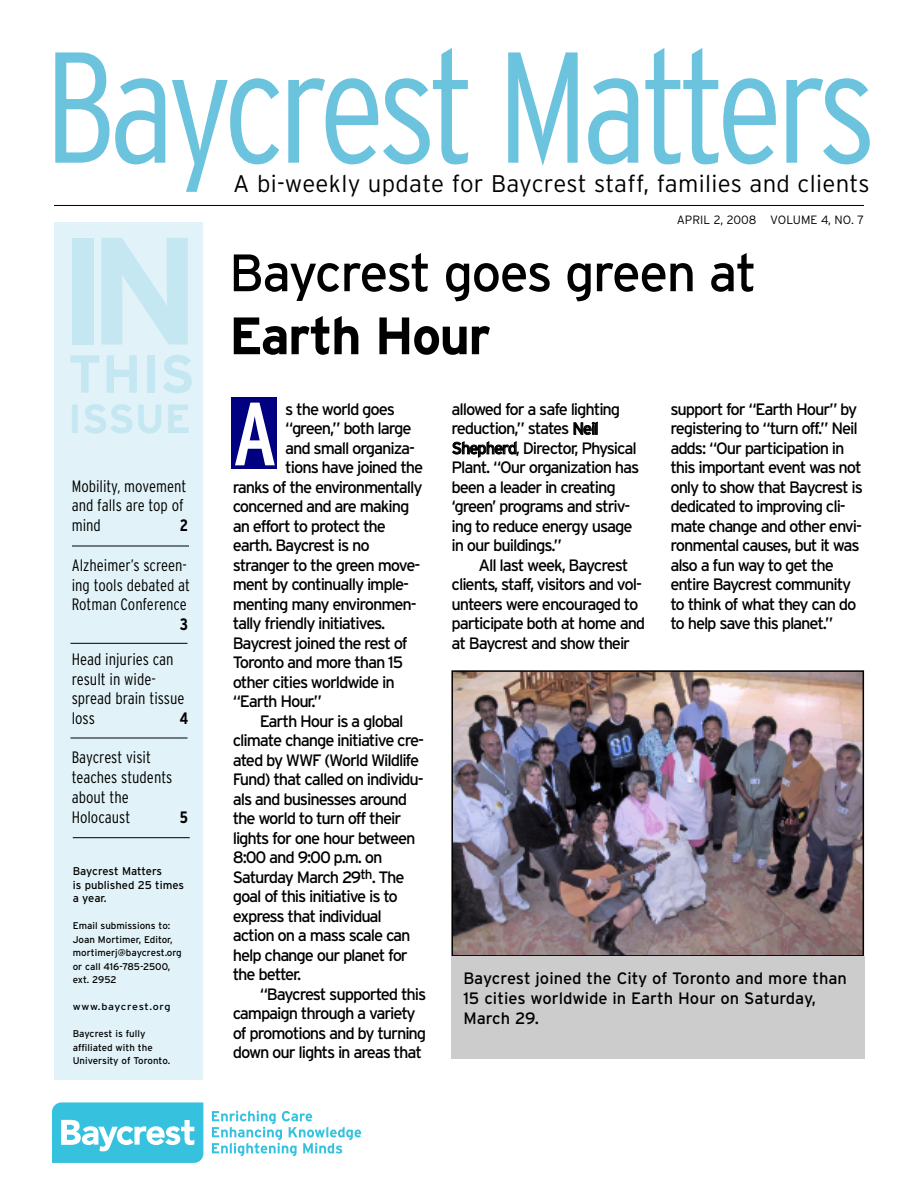
<style>
.page{position:relative;width:918px;height:1188px;background:#fff}
.page>*{position:absolute;margin:0;border:0;box-sizing:border-box;transform-origin:0 0}
.t1{font:300 condensed 157.5px "Interstate";letter-spacing:-.05em;color:#6bc3de}
.t2{font:700 152.4px "Interstate";color:#c4e7f2}
.t3{font:condensed 89.55px "Interstate";color:#fff}
.t4{font:700 53.4px "Interstate";color:#c4e7f2}
.t5{font:52.5px "Interstate";letter-spacing:-.045em;color:#000}
.t6{font:700 52.5px "Interstate";letter-spacing:-.035em;color:#000}
.t7{font:700 40.65px "Interstate";color:#c4e7f2}
.t8{font:300 24px "Interstate";letter-spacing:.015em;color:#000}
.t9{font:16.5px/19.5px "Interstate";letter-spacing:-.065em;color:#000}
.t10{font:300 condensed 16.5px/19.8px "Interstate";color:#000}
.t11{font:16.5px/19.8px "Interstate";color:#000}
.t12{font:700 condensed 16.5px "Interstate";color:#000}
.t13{font:300 12px "Interstate";color:#000}
.t14{font:11.25px/13.5px "Interstate";color:#000}
.t15{font:9.75px/13.5px "Interstate";color:#000}
.t16{font:9.75px "Interstate";letter-spacing:.055em;color:#000;scale:1.1 1}
</style>
<div class="page">
<div style="left:231px;top:397px;width:46px;height:72px;background:#000080"></div>
<div style="left:54px;top:223px;width:148px;height:857px;background:#e1f3f8"></div>
<hr style="left:54px;top:205px;width:810px;height:1px;background:#000">
<hr style="left:73px;top:837px;width:117px;height:1px;background:#000">
<hr style="left:70px;top:738px;width:118px;height:1px;background:#000">
<hr style="left:70px;top:643px;width:118px;height:1px;background:#000">
<svg style="left:52px;top:1102px;width:151px;height:61px"></svg>
<svg style="left:212px;top:1111px;width:149px;height:45px"></svg>
<img style="left:454px;top:673px;width:407px;height:281px">
<div style="left:451px;top:670px;width:413px;height:287px;border:2px solid #000"></div>
<hr style="left:72px;top:546px;width:117px;height:1px;background:#000">
<div style="left:452px;top:956px;width:413px;height:103px;background:#ccc"></div>
<h1 class="t1" style="left:44px;top:16px;width:834px">Baycrest Matters</h1>
<h3 class="t8" style="left:233px;top:170px;width:638px">A bi-weekly update for Baycrest staff, families and clients</h3>
<p class="t13" style="left:677px;top:213px;width:189px">APRIL 2, 2008 VOLUME 4, NO. 7</p>
<h2 class="t2" style="left:57px;top:203px;width:146px">IN</h2>
<h3 class="t4" style="left:68px;top:343px;width:128px">THIS</h3>
<h3 class="t7" style="left:68px;top:396px;width:125px">ISSUE</h3>
<p class="t10" style="left:72px;top:476px;width:116px">Mobility, movement and falls are top of mind</p>
<p class="t12" style="left:180px;top:516px;width:10px">2</p>
<p class="t10" style="left:72px;top:555px;width:120px">Alzheimer’s screen&shy;ing tools debated at<br>Rotman Conference</p>
<p class="t12" style="left:180px;top:615px;width:10px">3</p>
<p class="t10" style="left:72px;top:649px;width:114px">Head injuries can result in wide&shy;spread brain tissue loss</p>
<p class="t12" style="left:180px;top:709px;width:10px">4</p>
<p class="t10" style="left:72px;top:748px;width:102px">Baycrest visit teaches students about the<br>Holocaust</p>
<p class="t12" style="left:180px;top:807px;width:10px">5</p>
<p class="t14" style="left:73px;top:865px;width:113px">Baycrest Matters<br>is published 25 times a year.</p>
<p class="t15" style="left:73px;top:919px;width:111px">Email submissions to:<br>Joan Mortimer, Editor, mortimerj@baycrest.org or call 416-785-2500, ext. 2952</p>
<p class="t16" style="left:73px;top:1001px;width:90px">www.baycrest.org</p>
<p class="t15" style="left:73px;top:1027px;width:99px">Baycrest is fully affiliated with the<br>University of Toronto.</p>
<h3 class="t5" style="left:229px;top:242px;width:529px">Baycrest goes green at</h3>
<h3 class="t6" style="left:229px;top:305px;width:263px">Earth Hour</h3>
<h3 class="t3" style="left:233px;top:382px;width:46px">A</h3>
<p class="t9" style="left:285px;top:400px;width:111px">s the world goes</p>
<p class="t9" style="left:285px;top:419px;width:128px">“green,” both large</p>
<p class="t9" style="left:285px;top:439px;width:131px">and small organiza-</p>
<p class="t9" style="left:285px;top:458px;width:140px">tions have joined the</p>
<p class="t9" style="left:233px;top:478px;width:191px">ranks of the environmentally</p>
<p class="t9" style="left:233px;top:497px;width:178px">concerned and are making</p>
<p class="t9" style="left:233px;top:517px;width:155px">an effort to protect the</p>
<p class="t9" style="left:233px;top:536px;width:138px">earth. Baycrest is no</p>
<p class="t9" style="left:233px;top:556px;width:189px">stranger to the green move-</p>
<p class="t9" style="left:233px;top:575px;width:178px">ment by continually imple-</p>
<p class="t9" style="left:233px;top:595px;width:186px">menting many environmen-</p>
<p class="t9" style="left:233px;top:614px;width:154px">tally friendly initiatives.</p>
<p class="t9" style="left:233px;top:634px;width:177px">Baycrest joined the rest of</p>
<p class="t9" style="left:233px;top:653px;width:172px">Toronto and more than 15</p>
<p class="t9" style="left:233px;top:673px;width:164px">other cities worldwide in</p>
<p class="t9" style="left:233px;top:692px;width:91px">“Earth Hour.”</p>
<p class="t9" style="left:260px;top:712px;width:145px">Earth Hour is a global</p>
<p class="t9" style="left:233px;top:731px;width:193px">climate change initiative cre-</p>
<p class="t9" style="left:233px;top:751px;width:188px">ated by WWF (World Wildlife</p>
<p class="t9" style="left:233px;top:770px;width:193px">Fund) that called on individu-</p>
<p class="t9" style="left:233px;top:790px;width:176px">als and businesses around</p>
<p class="t9" style="left:233px;top:809px;width:170px">the world to turn off their</p>
<p class="t9" style="left:233px;top:829px;width:184px">lights for one hour between</p>
<p class="t9" style="left:233px;top:848px;width:151px">8:00 and 9:00 p.m. on</p>
<p class="t9" style="left:233px;top:868px;width:174px">Saturday March 29<sup>th</sup>. The</p>
<p class="t9" style="left:233px;top:887px;width:167px">goal of this initiative is to</p>
<p class="t9" style="left:233px;top:907px;width:151px">express that individual</p>
<p class="t9" style="left:233px;top:926px;width:179px">action on a mass scale can</p>
<p class="t9" style="left:233px;top:946px;width:177px">help change our planet for</p>
<p class="t9" style="left:233px;top:965px;width:70px">the better.</p>
<p class="t9" style="left:260px;top:985px;width:168px">“Baycrest supported this</p>
<p class="t9" style="left:233px;top:1004px;width:185px">campaign through a variety</p>
<p class="t9" style="left:233px;top:1024px;width:195px">of promotions and by turning</p>
<p class="t9" style="left:233px;top:1043px;width:191px">down our lights in areas that</p>
<p class="t9" style="left:452px;top:400px;width:189px">allowed for a safe lighting reduction,” states Neil<br>Shepherd, Director, Physical<br>Plant. “Our organization has been a leader in creating ‘green’ programs and striv&shy;ing to reduce energy usage in our buildings.”</p>
<p class="t9" style="left:452px;top:556px;width:195px;text-indent:27px">All last week, Baycrest clients, staff, visitors and vol&shy;unteers were encouraged to participate both at home and at Baycrest and show their</p>
<p class="t9" style="left:670px;top:400px;width:194px">support for “Earth Hour” by registering to “turn off.” Neil adds: “Our participation in this important event was not only to show that Baycrest is dedicated to improving cli&shy;mate change and other envi&shy;ronmental causes, but it was also a fun way to get the entire Baycrest community to think of what they can do to help save this planet.”</p>
<p class="t11" style="left:463px;top:969px;width:385px">Baycrest joined the City of Toronto and more than<br>15 cities worldwide in Earth Hour on Saturday,<br>March 29.</p>
</div>
